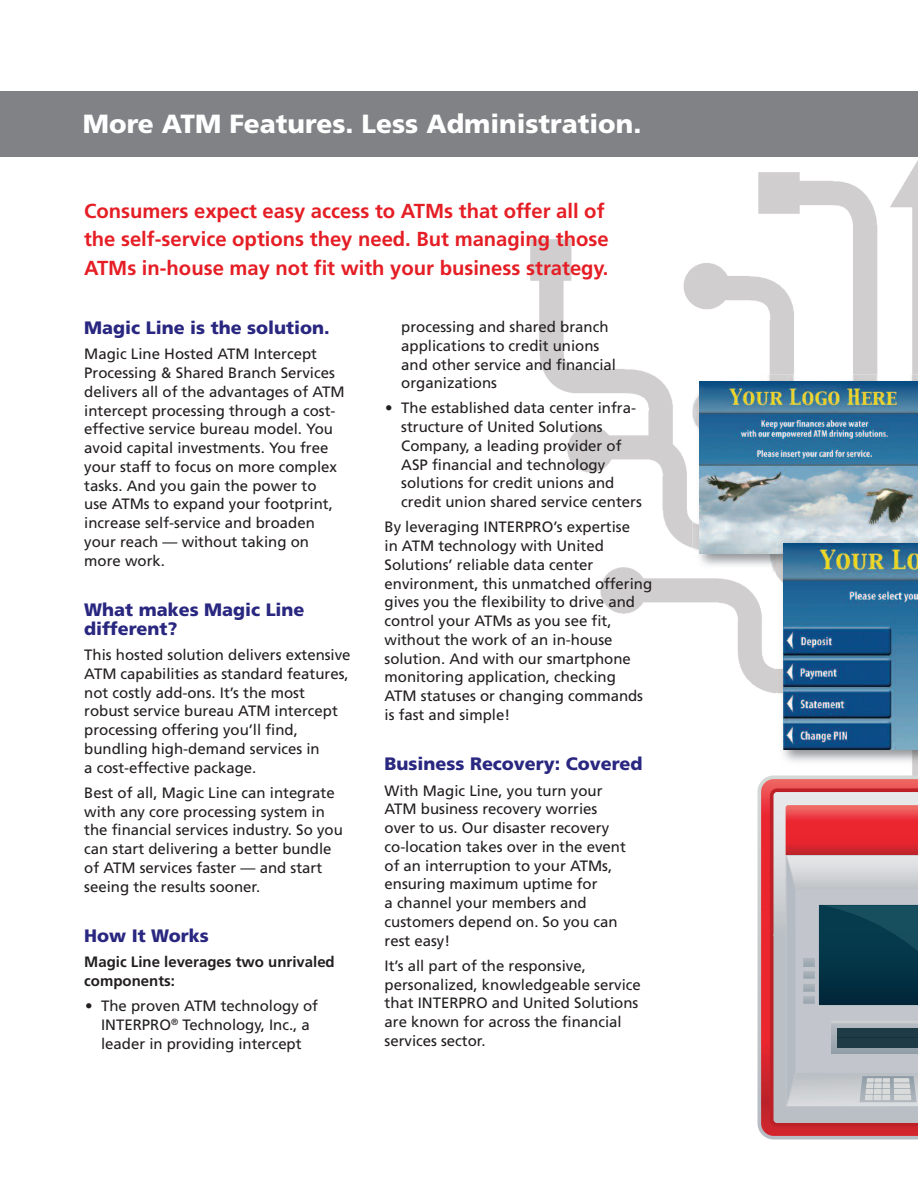
<style>
.page{position:relative;width:918px;height:1188px;background:#fff}
.page>*{position:absolute;margin:0;border:0;box-sizing:border-box;transform-origin:0 0}
.t1{font:900 26.25px "Frutiger";color:#fff}
.t2{font:700 20.25px/28.5px "Frutiger";color:#e51e25}
.t3{font:900 18px/18.8px "Frutiger";color:#292780}
.t4{font:15px/18.8px "Frutiger";color:#231f20}
.t5{font:700 15px/18.8px "Frutiger";color:#231f20}
</style>
<div class="page">
<img style="left:530px;top:160px;width:388px;height:710px">
<svg style="left:758px;top:775px;width:160px;height:365px;background:#cacfd1"></svg>
<svg style="left:761px;top:779px;width:157px;height:357px;background:#e0373d"></svg>
<svg style="left:770px;top:788px;width:148px;height:339px;background:#bf2d33"></svg>
<svg style="left:774px;top:792px;width:144px;height:331px;background:#c9cdd0"></svg>
<svg style="left:786px;top:805px;width:132px;height:302px;background:#93858e"></svg>
<img style="left:693px;top:375px;width:225px;height:198px">
<img style="left:699px;top:381px;width:219px;height:172px">
<img style="left:777px;top:536px;width:141px;height:233px">
<img style="left:783px;top:543px;width:135px;height:206px">
<div style="left:0;top:91px;width:918px;height:66px;background:#808285"></div>
<h1 class="t1" style="left:83px;top:113px;width:560px">More ATM Features. Less Administration.</h1>
<h2 class="t2" style="left:84px;top:198px;width:526px">Consumers expect easy access to ATMs that offer all of the self-service options they need. But managing those<br>ATMs in-house may not fit with your business strategy.</h2>
<p class="t3" style="left:84px;top:320px;width:247px">Magic Line is the solution.</p>
<p class="t4" style="left:84px;top:346px;width:262px">Magic Line Hosted ATM Intercept<br>Processing &amp; Shared Branch Services delivers all of the advantages of ATM intercept processing through a cost&shy;effective service bureau model. You avoid capital investments. You free your staff to focus on more complex tasks. And you gain the power to<br>use ATMs to expand your footprint, increase self-service and broaden your reach — without taking on more work.</p>
<p class="t3" style="left:84px;top:602px;width:222px">What makes Magic Line different?</p>
<p class="t4" style="left:84px;top:647px;width:268px">This hosted solution delivers extensive ATM capabilities as standard features, not costly add-ons. It’s the most robust service bureau ATM intercept processing offering you’ll find, bundling high-demand services in<br>a cost-effective package.</p>
<p class="t4" style="left:84px;top:784px;width:260px">Best of all, Magic Line can integrate with any core processing system in the financial services industry. So you can start delivering a better bundle of ATM services faster — and start seeing the results sooner.</p>
<p class="t3" style="left:84px;top:928px;width:126px">How It Works</p>
<p class="t5" style="left:84px;top:954px;width:252px">Magic Line leverages two unrivaled components:</p>
<p class="t4" style="left:85px;top:998px;width:234px;text-align:center">• The proven ATM technology of<br>INTERPRO<sup>®</sup> Technology, Inc., a leader in providing intercept</p>
<p class="t4" style="left:401px;top:319px;width:216px">processing and shared branch applications to credit unions and other service and financial organizations</p>
<p class="t4" style="left:401px;top:400px;width:242px;text-indent:-16px">• The established data center infra&shy;structure of United Solutions<br>Company, a leading provider of<br>ASP financial and technology solutions for credit unions and credit union shared service centers</p>
<p class="t4" style="left:385px;top:519px;width:269px">By leveraging INTERPRO’s expertise<br>in ATM technology with United<br>Solutions’ reliable data center environment, this unmatched offering gives you the flexibility to drive and control your ATMs as you see fit, without the work of an in-house solution. And with our smartphone monitoring application, checking<br>ATM statuses or changing commands is fast and simple!</p>
<p class="t3" style="left:385px;top:756px;width:260px">Business Recovery: Covered</p>
<p class="t4" style="left:385px;top:782px;width:243px">With Magic Line, you turn your<br>ATM business recovery worries over to us. Our disaster recovery co-location takes over in the event of an interruption to your ATMs, ensuring maximum uptime for<br>a channel your members and customers depend on. So you can rest easy!</p>
<p class="t4" style="left:385px;top:957px;width:258px">It’s all part of the responsive, personalized, knowledgeable service that INTERPRO and United Solutions are known for across the financial services sector.</p>
</div>
